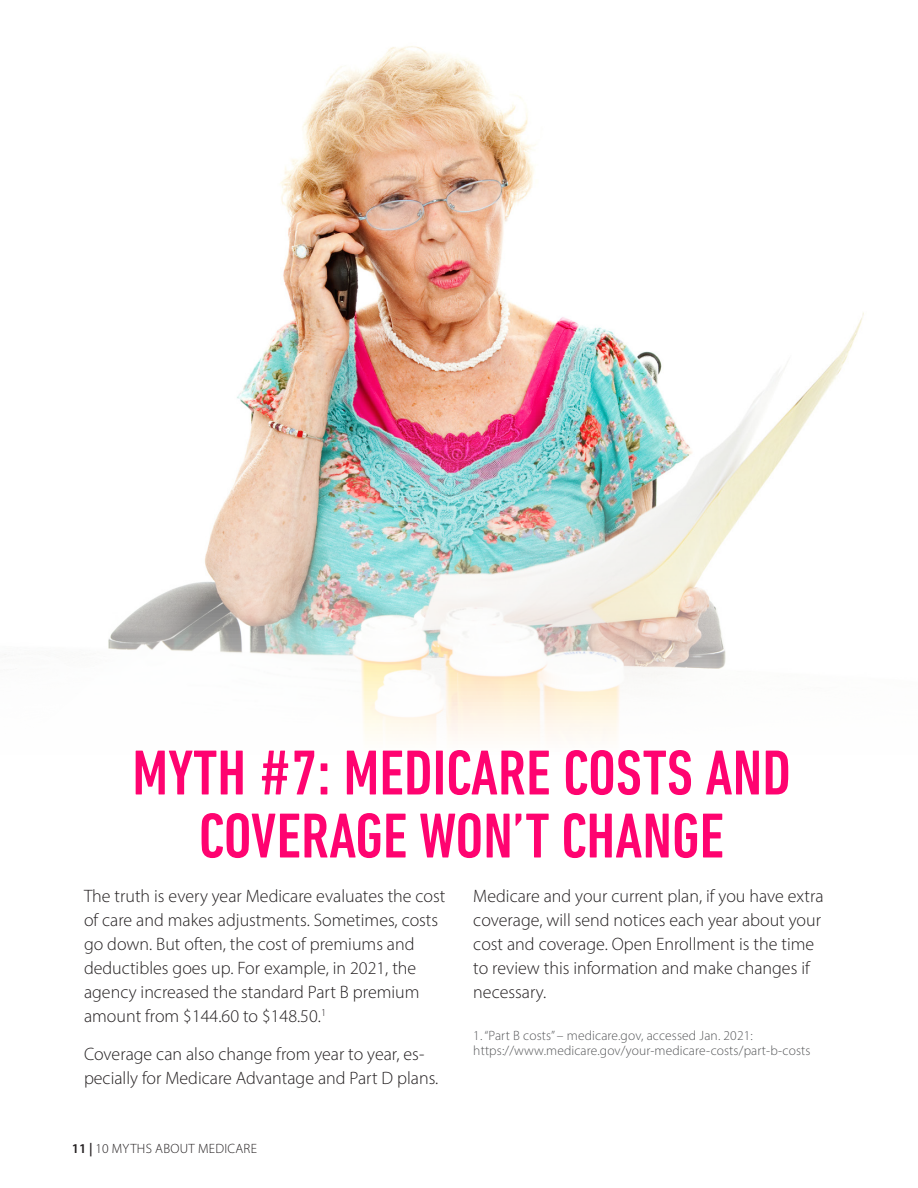
<style>
.page{position:relative;width:918px;height:1188px;background:#fff}
.page>*{position:absolute;margin:0;border:0;box-sizing:border-box;transform-origin:0 0}
.t1{font:500 condensed 64.5px/63px "DIN Next LT Pro";color:#ff0370;text-align:center}
.t2{font:300 18px/24px "Myriad Pro";color:#231f20}
.t3{font:300 13.5px/15px "Myriad Pro";letter-spacing:.01em;color:#57585a}
.t4{font:300 13.5px "Myriad Pro";letter-spacing:.02em;color:#231f20}
.s1{font-weight:600}
</style>
<div class="page">
<img style="left:4px;top:46px;width:860px;height:691px">
<h1 class="t1" style="left:132px;top:741px;width:660px">MYTH #7: MEDICARE COSTS AND<br>COVERAGE WON’T CHANGE</h1>
<p class="t2" style="left:84px;top:884px;width:363px">The truth is every year Medicare evaluates the cost of care and makes adjustments. Sometimes, costs go down. But often, the cost of premiums and deductibles goes up. For example, in 2021, the agency increased the standard Part B premium amount from $144.60 to $148.50.<sup>1</sup></p>
<p class="t2" style="left:84px;top:1042px;width:356px">Coverage can also change from year to year, es&shy;pecially for Medicare Advantage and Part D plans.</p>
<p class="t4" style="left:72px;top:1141px;width:187px"><span class="s1">11 |</span> 10 MYTHS ABOUT MEDICARE</p>
<p class="t2" style="left:473px;top:884px;width:352px">Medicare and your current plan, if you have extra coverage, will send notices each year about your cost and coverage. Open Enrollment is the time to review this information and make changes if necessary.</p>
<p class="t3" style="left:473px;top:1028px;width:339px">1. “Part B costs” – medicare.gov, accessed Jan. 2021: https://www.medicare.gov/your-medicare-costs/part-b-costs</p>
</div>
